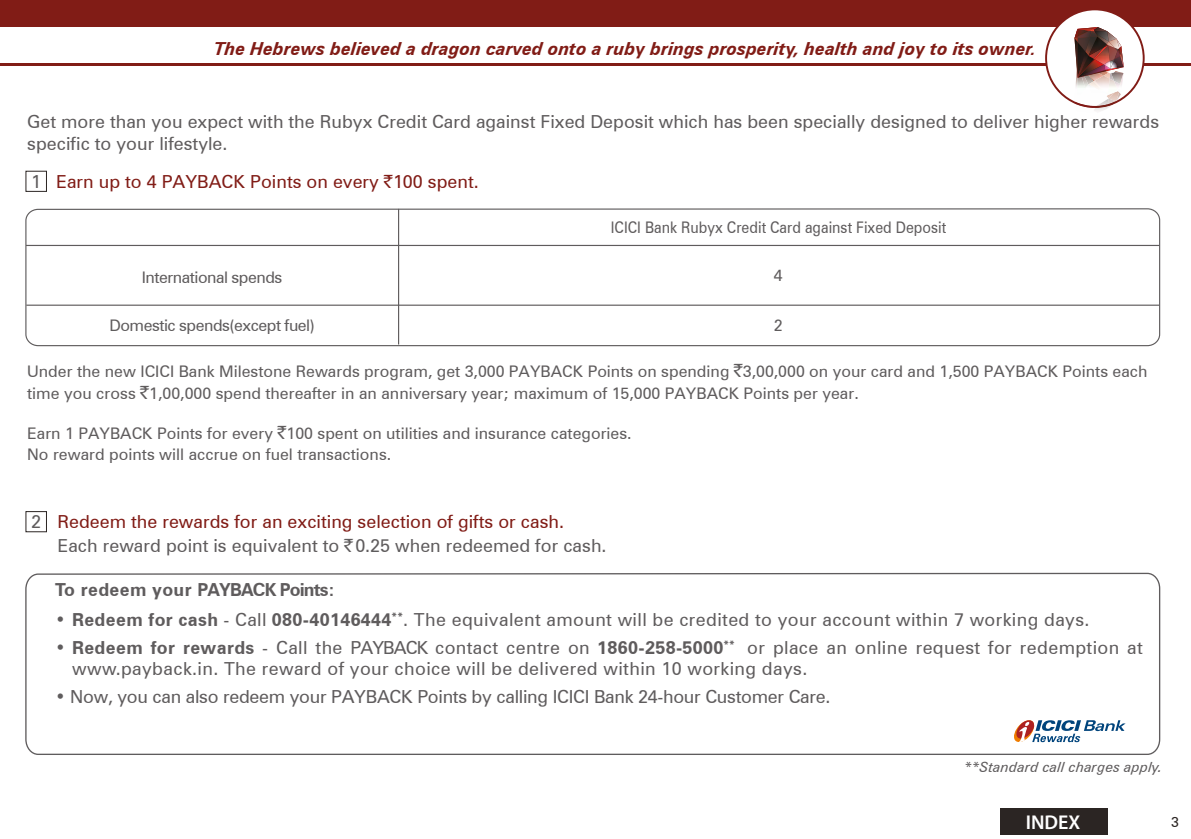
<style>
.page{position:relative;width:1191px;height:839px;background:#fff}
.page>*{position:absolute;margin:0;border:0;box-sizing:border-box;transform-origin:0 0}
.t1{font:600 20px "Myriad Pro";color:#fff}
.t2{font:18px/21.6px "Zurich BT";color:#5f5c5d}
.t3{font:18px/21.6px "Zurich BT";letter-spacing:.02em;color:#5f5c5d}
.t4{font:italic 700 18px "Zurich BT";color:#811c16}
.t5{font:18px "Zurich BT";color:#811c16}
.t6{font:700 18px "Zurich BT";letter-spacing:-.045em;color:#5f5c5d}
.t7{font:16px/22px "Zurich BT";color:#5f5c5d}
.t8{font:16px "Zurich BT";letter-spacing:-.03em;color:#5f5c5d}
.t9{font:16px "Zurich BT";color:#5f5c5d;scale:.89 1}
.t10{font:italic 14px "Zurich BT";color:#5f5c5d}
.t11{font:14px "Zurich BT";color:#2b2523}
.s1{color:#5f5c5d}
.s2{font-family:"Rupee Foradian"}
.s3{font-family:"Rupee Foradian";font-size:18px}
.s4{color:#811c16}
.s5{font-weight:700}
</style>
<div class="page">
<hr style="left:0;top:63px;width:1190px;height:3px;background:#811c16">
<hr style="left:26px;top:305px;width:1133px;height:1px;background:#5f5c5d">
<hr style="left:398px;top:209px;width:1px;height:136px;background:#5f5c5d">
<hr style="left:26px;top:245px;width:1133px;height:1px;background:#5f5c5d">
<div style="left:0;top:0;width:1190px;height:26px;background:#811c16"></div>
<div style="left:25px;top:511px;width:22px;height:21px;border:1px solid #2b2523"></div>
<svg style="left:25px;top:572px;width:1135px;height:183px"></svg>
<svg style="left:1012px;top:719px;width:113px;height:25px"></svg>
<div style="left:25px;top:208px;width:1135px;height:138px;border:1px solid #5f5c5d;border-radius:12px"></div>
<img style="left:1045px;top:10px;width:99px;height:101px">
<div style="left:25px;top:171px;width:22px;height:21px;border:1px solid #2b2523"></div>
<div style="left:1000px;top:809px;width:107px;height:26px;background:#2b2523"></div>
<p class="t4" style="left:214px;top:38px;width:824px">The Hebrews believed a dragon carved onto a ruby brings prosperity, health and joy to its owner.</p>
<p class="t2" style="left:27px;top:111px;width:1133px">Get more than you expect with the Rubyx Credit Card against Fixed Deposit which has been specially designed to deliver higher rewards specific to your lifestyle.</p>
<p class="t5" style="left:31px;top:170px;width:449px"><span class="s1">1</span> Earn up to 4 PAYBACK Points on every <span class="s2">`</span>100 spent.</p>
<p class="t8" style="left:142px;top:267px;width:142px">International spends</p>
<p class="t8" style="left:109px;top:315px;width:207px">Domestic spends(except fuel)</p>
<p class="t9" style="left:611px;top:218px;width:378px">ICICI Bank Rubyx Credit Card against Fixed Deposit</p>
<p class="t7" style="left:774px;top:264px;width:10px">4</p>
<p class="t7" style="left:774px;top:314px;width:10px">2</p>
<p class="t7" style="left:27px;top:360px;width:1121px">Under the new ICICI Bank Milestone Rewards program, get 3,000 PAYBACK Points on spending <span class="s3">`</span>3,00,000 on your card and 1,500 PAYBACK Points each time you cross <span class="s3">`</span>1,00,000 spend thereafter in an anniversary year; maximum of 15,000 PAYBACK Points per year.</p>
<p class="t7" style="left:27px;top:422px;width:606px">Earn 1 PAYBACK Points for every <span class="s3">`</span>100 spent on utilities and insurance categories.</p>
<p class="t7" style="left:27px;top:443px;width:365px">No reward points will accrue on fuel transactions.</p>
<p class="t2" style="left:57px;top:509px;width:550px;line-height:24px;text-indent:-26px">2 <span class="s4">Redeem the rewards for an exciting selection of gifts or cash.<br></span>Each reward point is equivalent to <span class="s2">`</span>0.25 when redeemed for cash.</p>
<p class="t6" style="left:55px;top:579px;width:281px">To redeem your PAYBACK Points:</p>
<p class="t3" style="left:55px;top:609px;width:1035px">• <span class="s5">Redeem for cash</span> - Call <span class="s5">080-40146444</span><sup>**</sup>. The equivalent amount will be credited to your account within 7 working days.</p>
<p class="t3" style="left:72px;top:636px;width:1072px;text-indent:-17px">• <span class="s5">Redeem for rewards</span> - Call the PAYBACK contact centre on <span class="s5">1860-258-5000</span><sup>**</sup> or place an online request for redemption at www.payback.in. The reward of your choice will be delivered within 10 working days.</p>
<p class="t2" style="left:55px;top:685px;width:777px">• Now, you can also redeem your PAYBACK Points by calling ICICI Bank 24-hour Customer Care.</p>
<p class="t10" style="left:964px;top:759px;width:199px">**Standard call charges apply.</p>
<p class="t1" style="left:1025px;top:809px;width:56px">INDEX</p>
<p class="t11" style="left:1171px;top:813px;width:9px">3</p>
</div>
